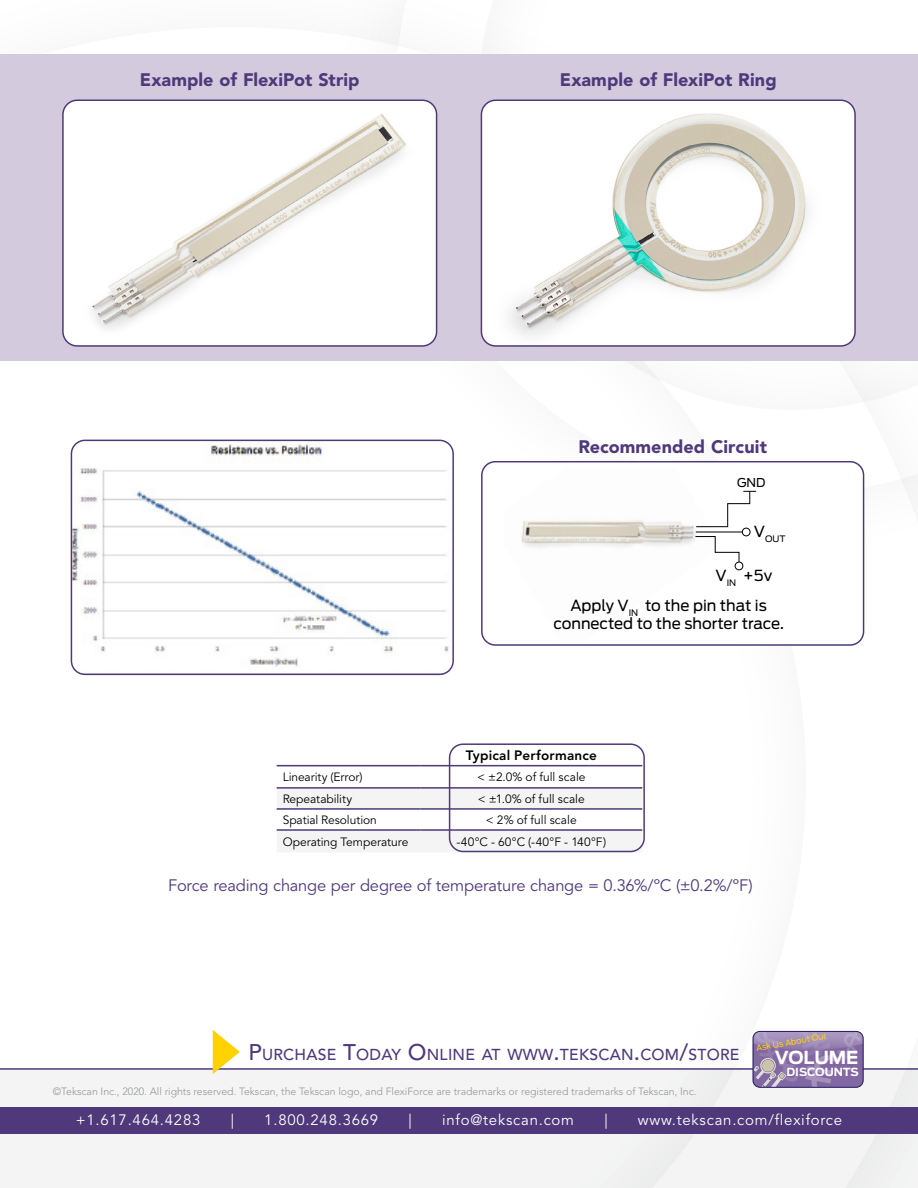
<style>
.page{position:relative;width:918px;height:1188px;background:#fff}
.page>*{position:absolute;margin:0;border:0;box-sizing:border-box;transform-origin:0 0}
.t1{font:900 18px "Avenir LT Std";letter-spacing:.005em;color:#4f397b}
.t2{font:700 17.85px "Antenna";color:#fff}
.t3{font:16.5px "Avenir LT Std";letter-spacing:-.01em;color:#4f397b}
.t4{font:500 15.75px "Avenir LT Std";letter-spacing:.015em;color:#4f397b}
.t5{font:15.15px/18.3px "Antenna";color:#000;text-align:center}
.t6{font:15px "Avenir LT Std";letter-spacing:.05em;color:#fff}
.t7{font:800 13.5px "Avenir LT Std";letter-spacing:.015em;color:#000}
.t8{font:12.15px "Antenna";color:#000}
.t9{font:12px "Avenir LT Std";letter-spacing:-.005em;color:#000}
.t10{font:700 11.1px "Antenna";letter-spacing:-.005em;color:#fff}
.t11{font:300 10.5px "Avenir LT Std";color:#939598}
.t12{font:8.85px "Antenna";color:#000}
.t13{font:8.1px "Antenna";color:#ffd600}
.s1{font-size:22.5px}
</style>
<div class="page">
<div style="left:0;top:1068px;width:918px;height:120px;background:#f4f4f4"></div>
<hr style="left:0;top:1068px;width:918px;height:2px;background:#4f397b">
<div style="left:0;top:1107px;width:918px;height:27px;background:#4f397b"></div>
<div style="left:0;top:54px;width:918px;height:307px;background:#d4cade"></div>
<svg style="left:213px;top:1030px;width:27px;height:44px"></svg>
<svg style="left:277px;top:766px;width:365px;height:86px"></svg>
<hr style="left:277px;top:765px;width:143px;height:1px;background:#4f397b">
<hr style="left:420px;top:765px;width:222px;height:1px;background:#4f397b">
<hr style="left:277px;top:787px;width:143px;height:2px;background:#4f397b">
<hr style="left:420px;top:787px;width:222px;height:2px;background:#4f397b">
<hr style="left:277px;top:808px;width:143px;height:2px;background:#4f397b">
<hr style="left:420px;top:808px;width:222px;height:2px;background:#4f397b">
<hr style="left:277px;top:829px;width:143px;height:2px;background:#4f397b">
<hr style="left:420px;top:829px;width:222px;height:2px;background:#4f397b">
<div style="left:449px;top:743px;width:196px;height:109px;border:2px solid #4f397b;border-radius:14px"></div>
<img style="left:63px;top:100px;width:374px;height:244px">
<div style="left:62px;top:100px;width:375px;height:247px;border:2px solid #4f397b;border-radius:14px"></div>
<img style="left:481px;top:100px;width:374px;height:244px">
<div style="left:481px;top:100px;width:375px;height:247px;border:2px solid #4f397b;border-radius:14px"></div>
<div style="left:481px;top:461px;width:383px;height:185px;border:2px solid #4f397b;border-radius:14px"></div>
<img style="left:71px;top:440px;width:381px;height:234px">
<div style="left:71px;top:440px;width:383px;height:235px;border:2px solid #4f397b;border-radius:14px"></div>
<img style="left:521px;top:520px;width:201px;height:28px">
<hr style="left:696px;top:532px;width:53px;height:1px;background:#000">
<div style="left:742px;top:528px;width:8px;height:8px;background:#fff;border-radius:50%"></div>
<div style="left:742px;top:528px;width:8px;height:8px;border:1px solid #000;border-radius:50%"></div>
<svg style="left:695px;top:536px;width:45px;height:31px"></svg>
<svg style="left:696px;top:491px;width:60px;height:36px"></svg>
<div style="left:735px;top:562px;width:8px;height:8px;background:#fff;border-radius:50%"></div>
<div style="left:735px;top:562px;width:8px;height:8px;border:1px solid #000;border-radius:50%"></div>
<svg style="left:752px;top:1030px;width:112px;height:58px;background:#8d77a9"></svg>
<h1 class="t1" style="left:140px;top:68px;width:221px">Example of FlexiPot Strip</h1>
<h1 class="t1" style="left:560px;top:68px;width:218px">Example of FlexiPot Ring</h1>
<h1 class="t1" style="left:578px;top:436px;width:190px">Recommended Circuit</h1>
<p class="t8" style="left:737px;top:475px;width:30px">GND</p>
<p class="t12" style="left:754px;top:532px;width:33px"><sup>V</sup>OUT</p>
<p class="t5" style="left:715px;top:566px;width:58px">V<sub>IN</sub> +5v</p>
<p class="t5" style="left:553px;top:596px;width:232px">Apply V<sub>IN</sub> to the pin that is connected to the shorter trace.</p>
<p class="t7" style="left:466px;top:747px;width:133px">Typical Performance</p>
<p class="t9" style="left:283px;top:770px;width:81px">Linearity (Error)</p>
<p class="t9" style="left:477px;top:770px;width:110px">&lt; ±2.0% of full scale</p>
<p class="t9" style="left:283px;top:792px;width:71px">Repeatability</p>
<p class="t9" style="left:478px;top:792px;width:109px">&lt; ±1.0% of full scale</p>
<p class="t9" style="left:283px;top:813px;width:96px">Spatial Resolution</p>
<p class="t9" style="left:486px;top:813px;width:92px">&lt; 2% of full scale</p>
<p class="t9" style="left:283px;top:835px;width:127px">Operating Temperature</p>
<p class="t9" style="left:456px;top:835px;width:151px">-40°C - 60°C (-40°F - 140°F)</p>
<h3 class="t3" style="left:168px;top:876px;width:586px">Force reading change per degree of temperature change = 0.36%/ºC (±0.2%/ºF)</h3>
<p class="t13" style="left:755px;top:1043px;width:73px;rotate:-10deg">Ask Us About Our</p>
<h3 class="t4" style="left:249px;top:1046px;width:492px"><span class="s1">P</span>URCHASE <span class="s1">T</span>ODAY <span class="s1">O</span>NLINE AT WWW<span class="s1">.</span>TEKSCAN<span class="s1">.</span>COM<span class="s1">/</span>STORE</h3>
<h2 class="t2" style="left:775px;top:1045px;width:85px">VOLUME</h2>
<p class="t10" style="left:787px;top:1064px;width:74px">DISCOUNTS</p>
<p class="t11" style="left:53px;top:1086px;width:645px">©Tekscan Inc., 2020. All rights reserved. Tekscan, the Tekscan logo, and FlexiForce are trademarks or registered trademarks of Tekscan, Inc.</p>
<p class="t6" style="left:76px;top:1112px;width:126px">+1.617.464.4283</p>
<p class="t6" style="left:231px;top:1112px;width:5px">|</p>
<p class="t6" style="left:264px;top:1112px;width:115px">1.800.248.3669</p>
<p class="t6" style="left:409px;top:1112px;width:5px">|</p>
<p class="t6" style="left:442px;top:1112px;width:133px">info@tekscan.com</p>
<p class="t6" style="left:604px;top:1112px;width:5px">|</p>
<p class="t6" style="left:638px;top:1112px;width:206px">www.tekscan.com/flexiforce</p>
</div>
